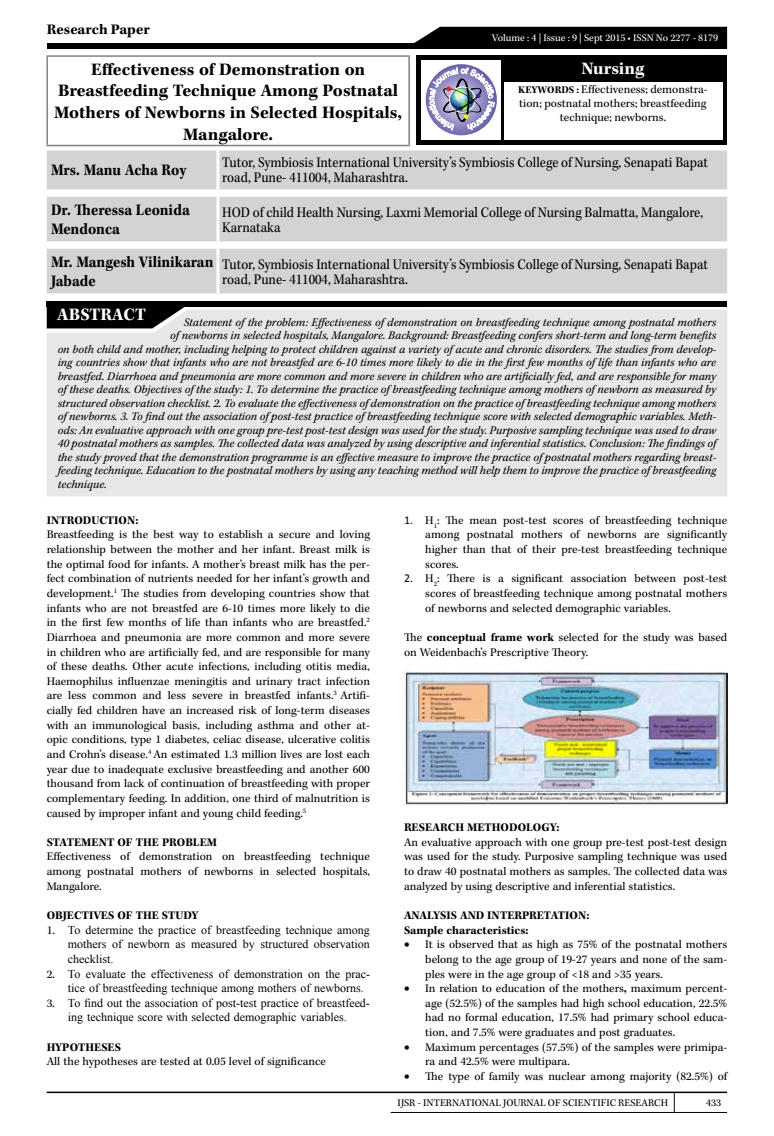
<style>
.page{position:relative;width:774px;height:1136px;background:#fff}
.page>*{position:absolute;margin:0;border:0;box-sizing:border-box;transform-origin:0 0}
.t1{font:700 18px/21.6px "Kepler Std";color:#000;text-align:center}
.t2{font:700 18px "Kepler Std";color:#fff}
.t3{font:700 16.5px/19.8px "Kepler Std";color:#000;scale:.9 1}
.t4{font:15px/15px "Kepler Std";color:#000;scale:.9 1}
.t5{font:700 15px "Kepler Std";color:#000}
.t6{font:12px/14.7px "Kepler Std";color:#000;text-align:justify}
.t7{font:italic 12px "Kepler Std";color:#000}
.t8{font:12px/14.7px "Times New Roman";color:#000;text-align:justify}
.t9{font:700 12px/14.7px "Kepler Std";color:#000}
.t10{font:10.5px "Kepler Std";color:#000}
.t11{font:10.5px "Kepler Std";color:#fff}
.s1{font-weight:700;font-size:10.5px}
.s2{font-family:"Kepler Std"}
.s3{font-family:"Calibri"}
.s4{font-weight:700}
</style>
<div class="page">
<hr style="left:47px;top:1091px;width:680px;height:1px;background:#000">
<svg style="left:674px;top:1092px;width:1px;height:19px"></svg>
<hr style="left:391px;top:1111px;width:283px;height:1px;background:#000">
<hr style="left:674px;top:1111px;width:53px;height:1px;background:#000">
<div style="left:47px;top:43px;width:680px;height:6px;background:#000"></div>
<div style="left:414px;top:27px;width:313px;height:16px;background:#000"></div>
<div style="left:416px;top:55px;width:311px;height:90px;background:#000"></div>
<div style="left:421px;top:60px;width:80px;height:79px;background:#fff"></div>
<svg style="left:426px;top:64px;width:71px;height:71px"></svg>
<img style="left:429px;top:68px;width:65px;height:62px">
<div style="left:504px;top:82px;width:219px;height:57px;background:#fff"></div>
<div style="left:47px;top:150px;width:680px;height:39px;background:#d1d3d4"></div>
<hr style="left:216px;top:150px;width:3px;height:39px;background:#fff">
<div style="left:47px;top:197px;width:680px;height:44px;background:#d1d3d4"></div>
<hr style="left:216px;top:197px;width:3px;height:44px;background:#fff">
<div style="left:47px;top:249px;width:680px;height:44px;background:#d1d3d4"></div>
<hr style="left:216px;top:249px;width:3px;height:44px;background:#fff">
<hr style="left:46px;top:55px;width:364px;height:2px;background:#808285">
<hr style="left:46px;top:57px;width:2px;height:88px;background:#808285">
<hr style="left:408px;top:57px;width:2px;height:88px;background:#808285">
<hr style="left:46px;top:145px;width:364px;height:1px;background:#808285">
<svg style="left:47px;top:306px;width:138px;height:3px"></svg>
<div style="left:47px;top:309px;width:680px;height:187px;background:#e6e7e8"></div>
<div style="left:47px;top:301px;width:680px;height:5px;background:#000"></div>
<img style="left:404px;top:670px;width:323px;height:135px">
<p class="t5" style="left:47px;top:21px;width:104px">Research Paper</p>
<h1 class="t1" style="left:54px;top:59px;width:349px">Effectiveness of Demonstration on Breastfeeding Technique Among Postnatal Mothers of Newborns in Selected Hospitals, Mangalore.</h1>
<p class="t11" style="left:492px;top:32px;width:228px">Volume : 4 | Issue : 9 | Sept 2015 • ISSN No 2277 - 8179</p>
<h1 class="t2" style="left:581px;top:59px;width:65px">Nursing</h1>
<p class="t6" style="left:518px;top:83px;width:191px;line-height:13.5px;text-align:center"><span class="s1">KEYWORDS :</span> Effectiveness; demonstra&shy;tion; postnatal mothers; breastfeeding technique; newborns.</p>
<h2 class="t3" style="left:51px;top:161px;width:152px">Mrs. Manu Acha Roy</h2>
<p class="t4" style="left:222px;top:156px;width:541px">Tutor, Symbiosis International University’s Symbiosis College of Nursing, Senapati Bapat road, Pune- 411004, Maharashtra.</p>
<h2 class="t3" style="left:51px;top:200px;width:156px">Dr. Theressa Leonida<br>Mendonca</h2>
<p class="t4" style="left:222px;top:205px;width:536px">HOD of child Health Nursing, Laxmi Memorial College of Nursing Balmatta, Mangalore,<br>Karnataka</p>
<h2 class="t3" style="left:51px;top:252px;width:182px">Mr. Mangesh Vilinikaran<br>Jabade</h2>
<p class="t4" style="left:222px;top:257px;width:541px">Tutor, Symbiosis International University’s Symbiosis College of Nursing, Senapati Bapat road, Pune- 411004, Maharashtra.</p>
<h1 class="t2" style="left:57px;top:304px;width:90px">ABSTRACT</h1>
<p class="t7" style="left:184px;top:315px;width:534px">Statement of the problem: Effectiveness of demonstration on breastfeeding technique among postnatal mothers</p>
<p class="t7" style="left:170px;top:329px;width:547px">of newborns in selected hospitals, Mangalore. Background: Breastfeeding confers short-term and long-term benefits</p>
<p class="t7" style="left:58px;top:342px;width:660px">on both child and mother, including helping to protect children against a variety of acute and chronic disorders. The studies from develop-</p>
<p class="t7" style="left:58px;top:356px;width:660px">ing countries show that infants who are not breastfed are 6-10 times more likely to die in the first few months of life than infants who are</p>
<p class="t7" style="left:58px;top:369px;width:660px">breastfed. Diarrhoea and pneumonia are more common and more severe in children who are artificially fed, and are responsible for many</p>
<p class="t7" style="left:58px;top:383px;width:660px">of these deaths. Objectives of the study: 1. To determine the practice of breastfeeding technique among mothers of newborn as measured by</p>
<p class="t7" style="left:58px;top:396px;width:660px">structured observation checklist. 2. To evaluate the effectiveness of demonstration on the practice of breastfeeding technique among mothers</p>
<p class="t7" style="left:58px;top:410px;width:660px">of newborns. 3. To find out the association of post-test practice of breastfeeding technique score with selected demographic variables. Meth-</p>
<p class="t7" style="left:58px;top:423px;width:660px">ods: An evaluative approach with one group pre-test post-test design was used for the study. Purposive sampling technique was used to draw</p>
<p class="t7" style="left:58px;top:437px;width:660px">40 postnatal mothers as samples. The collected data was analyzed by using descriptive and inferential statistics. Conclusion: The findings of</p>
<p class="t7" style="left:58px;top:450px;width:660px">the study proved that the demonstration programme is an effective measure to improve the practice of postnatal mothers regarding breast-</p>
<p class="t7" style="left:58px;top:464px;width:660px">feeding technique. Education to the postnatal mothers by using any teaching method will help them to improve the practice of breastfeeding</p>
<p class="t7" style="left:58px;top:477px;width:51px">technique.</p>
<p class="t9" style="left:47px;top:513px;width:93px">INTRODUCTION:</p>
<p class="t6" style="left:47px;top:528px;width:325px">Breastfeeding is the best way to establish a secure and loving relationship between the mother and her infant. Breast milk is the optimal food for infants. A mother’s breast milk has the per&shy;fect combination of nutrients needed for her infant’s growth and development.<sup>1</sup> The studies from developing countries show that infants who are not breastfed are 6-10 times more likely to die in the first few months of life than infants who are breastfed.<sup>2<br></sup>Diarrhoea and pneumonia are more common and more severe in children who are artificially fed, and are responsible for many of these deaths. Other acute infections, including otitis media, Haemophilus influenzae meningitis and urinary tract infection are less common and less severe in breastfed infants.<sup>3</sup> Artifi&shy;cially fed children have an increased risk of long-term diseases with an immunological basis, including asthma and other at&shy;opic conditions, type 1 diabetes, celiac disease, ulcerative colitis and Crohn’s disease.<sup>4</sup> An estimated 1.3 million lives are lost each year due to inadequate exclusive breastfeeding and another 600 thousand from lack of continuation of breastfeeding with proper complementary feeding. In addition, one third of malnutrition is caused by improper infant and young child feeding.<sup>5</sup></p>
<p class="t9" style="left:47px;top:835px;width:172px">STATEMENT OF THE PROBLEM</p>
<p class="t6" style="left:47px;top:849px;width:325px">Effectiveness of demonstration on breastfeeding technique among postnatal mothers of newborns in selected hospitals, Mangalore.</p>
<p class="t9" style="left:47px;top:908px;width:153px">OBJECTIVES OF THE STUDY</p>
<p class="t8" style="left:68px;top:921px;width:304px;text-indent:-21px"><span class="s2">1.</span> To determine the practice of breastfeeding technique among mothers of newborn as measured by structured observation checklist.</p>
<p class="t8" style="left:68px;top:965px;width:304px;text-indent:-21px"><span class="s2">2.</span> To evaluate the effectiveness of demonstration on the prac&shy;tice of breastfeeding technique among mothers of newborns.</p>
<p class="t8" style="left:47px;top:995px;width:325px;text-align:center"><span class="s2">3.</span> To find out the association of post-test practice of breastfeed&shy;ing technique score with selected demographic variables.</p>
<p class="t9" style="left:47px;top:1039px;width:76px">HYPOTHESES</p>
<p class="t6" style="left:47px;top:1054px;width:281px">All the hypotheses are tested at 0.05 level of significance</p>
<p class="t6" style="left:425px;top:513px;width:303px;text-indent:-21px"><span class="s3">1.</span> H<sub>1</sub>: The mean post-test scores of breastfeeding technique among postnatal mothers of newborns are significantly higher than that of their pre-test breastfeeding technique scores.</p>
<p class="t6" style="left:425px;top:571px;width:303px;text-indent:-21px"><span class="s3">2.</span> H<sub>2</sub>: There is a significant association between post-test scores of breastfeeding technique among postnatal mothers of newborns and selected demographic variables.</p>
<p class="t6" style="left:404px;top:630px;width:325px">The <span class="s4">conceptual frame work</span> selected for the study was based on Weidenbach’s Prescriptive Theory.</p>
<p class="t9" style="left:404px;top:820px;width:157px">RESEARCH METHODOLOGY:</p>
<p class="t6" style="left:404px;top:835px;width:325px">An evaluative approach with one group pre-test post-test design was used for the study. Purposive sampling technique was used to draw 40 postnatal mothers as samples. The collected data was analyzed by using descriptive and inferential statistics.</p>
<p class="t9" style="left:404px;top:908px;width:187px">ANALYSIS AND INTERPRETATION:<br>Sample characteristics:</p>
<p class="t6" style="left:425px;top:937px;width:303px;text-indent:-21px">• It is observed that as high as 75% of the postnatal mothers belong to the age group of 19-27 years and none of the sam&shy;ples were in the age group of &lt;18 and &gt;35 years.</p>
<p class="t6" style="left:425px;top:981px;width:303px;text-indent:-21px">• In relation to education of the mothers<span class="s4">,</span> maximum percent&shy;age (52.5%) of the samples had high school education, 22.5% had no formal education, 17.5% had primary school educa&shy;tion, and 7.5% were graduates and post graduates.</p>
<p class="t6" style="left:425px;top:1039px;width:303px;text-indent:-21px">• Maximum percentages (57.5%) of the samples were primipa&shy;ra and 42.5% were multipara.</p>
<p class="t6" style="left:404px;top:1069px;width:325px">• The type of family was nuclear among majority (82.5%) of</p>
<p class="t10" style="left:398px;top:1097px;width:272px">IJSR - INTERNATIONAL JOURNAL OF SCIENTIFIC RESEARCH</p>
<p class="t10" style="left:706px;top:1097px;width:17px">433</p>
</div>
